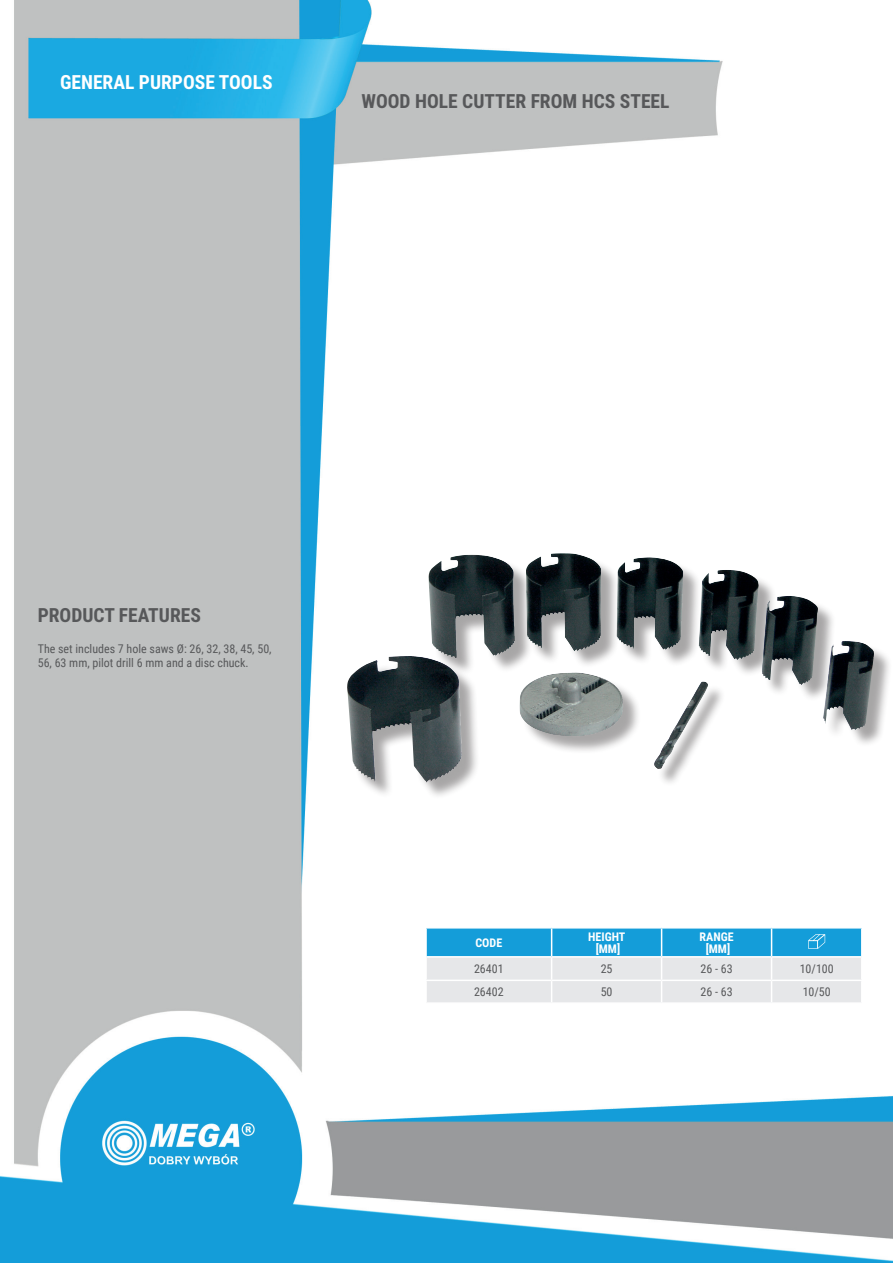
<style>
.page{position:relative;width:893px;height:1263px;background:#fff}
.page>*{position:absolute;margin:0;border:0;box-sizing:border-box;transform-origin:0 0}
.t1{font:700 19.5px "Roboto Condensed";color:#57585a}
.t2{font:700 19.5px "Roboto Condensed";color:#fff}
.t3{font:12px/14.4px "Roboto Condensed";color:#57585a}
.t4{font:700 12px/12px "Roboto Condensed";color:#fff;text-align:center}
</style>
<div class="page">
<img style="left:0;top:0;width:893px;height:1263px">
<div style="left:350px;top:556px;width:542px;height:244px;background:#231f20;opacity:.4"></div>
<img style="left:428px;top:553px;width:173px;height:98px">
<hr style="left:425px;top:928px;width:2px;height:28px;background:#fff">
<hr style="left:425px;top:957px;width:2px;height:22px;background:#fff">
<hr style="left:425px;top:981px;width:2px;height:21px;background:#fff">
<hr style="left:552px;top:927px;width:110px;height:1px;background:#fff">
<hr style="left:662px;top:927px;width:110px;height:1px;background:#fff">
<hr style="left:772px;top:927px;width:90px;height:1px;background:#fff">
<hr style="left:425px;top:927px;width:127px;height:1px;background:#fff">
<hr style="left:425px;top:956px;width:127px;height:1px;background:#fff">
<hr style="left:425px;top:979px;width:127px;height:2px;background:#fff">
<hr style="left:425px;top:1002px;width:127px;height:2px;background:#fff">
<hr style="left:552px;top:1002px;width:110px;height:2px;background:#fff">
<hr style="left:662px;top:1002px;width:110px;height:2px;background:#fff">
<hr style="left:772px;top:1002px;width:90px;height:2px;background:#fff">
<svg style="left:426px;top:928px;width:436px;height:74px;background:#9acde4"></svg>
<h1 class="t2" style="left:60px;top:69px;width:214px">GENERAL PURPOSE TOOLS</h1>
<h1 class="t1" style="left:361px;top:88px;width:310px">WOOD HOLE CUTTER FROM HCS STEEL</h1>
<h1 class="t1" style="left:38px;top:601px;width:165px">PRODUCT FEATURES</h1>
<p class="t3" style="left:38px;top:641px;width:235px">The set includes 7 hole saws Ø: 26, 32, 38, 45, 50,<br>56, 63 mm, pilot drill 6 mm and a disc chuck.</p>
<p class="t4" style="left:475px;top:936px;width:28px">CODE</p>
<p class="t4" style="left:588px;top:930px;width:39px">HEIGHT [MM]</p>
<p class="t4" style="left:699px;top:930px;width:36px">RANGE [MM]</p>
<p class="t3" style="left:474px;top:961px;width:31px">26401</p>
<p class="t3" style="left:601px;top:961px;width:13px">25</p>
<p class="t3" style="left:700px;top:961px;width:34px">26 - 63</p>
<p class="t3" style="left:800px;top:961px;width:36px">10/100</p>
<p class="t3" style="left:474px;top:984px;width:31px">26402</p>
<p class="t3" style="left:601px;top:984px;width:13px">50</p>
<p class="t3" style="left:700px;top:984px;width:34px">26 - 63</p>
<p class="t3" style="left:803px;top:984px;width:30px">10/50</p>
</div>
